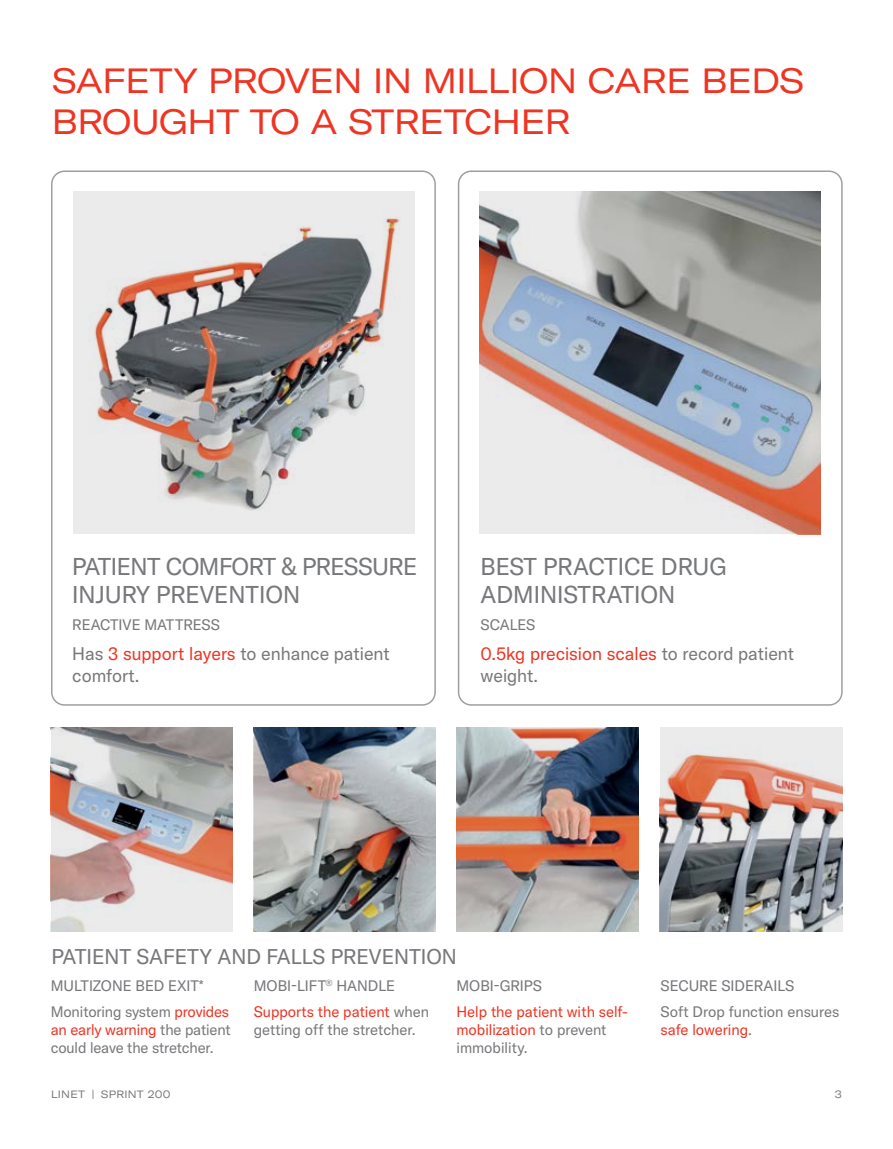
<style>
.page{position:relative;width:893px;height:1149px;background:#fff}
.page>*{position:absolute;margin:0;border:0;box-sizing:border-box;transform-origin:0 0}
.H2_HEAD{font:expanded 34.5px/41.4px "GT America";letter-spacing:-.01em;color:#ee3524}
.B1_list{font:24px/28.8px "GT America";letter-spacing:-.02em;color:#77787b}
.B1_list-2{font:24px/28.8px "GT America";color:#77787b}
.B1_list-3{font:21px "GT America";color:#77787b}
.B1_list-4{font:18px/21.6px "GT America";color:#77787b}
.B1_list-5{font:15px/18px "GT America";color:#77787b}
.B1_list-6{font:15px/18px "GT America";color:#ee3524}
.t1{font:expanded 10.5px "GT America";letter-spacing:.025em;color:#77787b}
.s1{color:#ee3524}
.s2{color:#77787b}
</style>
<div class="page">
<div style="left:51px;top:170px;width:385px;height:535px;border:2px solid #9d9fa2;border-radius:13px"></div>
<div style="left:458px;top:170px;width:385px;height:535px;border:2px solid #9d9fa2;border-radius:13px"></div>
<img style="left:480px;top:191px;width:341px;height:343px">
<img style="left:73px;top:191px;width:342px;height:343px">
<img style="left:660px;top:727px;width:182px;height:204px">
<img style="left:456px;top:727px;width:183px;height:204px">
<img style="left:51px;top:727px;width:182px;height:204px">
<img style="left:254px;top:727px;width:182px;height:204px">
<p class="H2_HEAD" style="left:52px;top:60px;width:754px">SAFETY PROVEN IN MILLION CARE BEDS<br>BROUGHT TO A STRETCHER</p>
<p class="B1_list" style="left:72px;top:551px;width:347px">PATIENT COMFORT &amp; PRESSURE<br>INJURY PREVENTION</p>
<p class="B1_list-5" style="left:72px;top:615px;width:149px">REACTIVE MATTRESS</p>
<p class="B1_list-4" style="left:72px;top:642px;width:319px">Has <span class="s1">3 support layers</span> to enhance patient comfort.</p>
<p class="B1_list-2" style="left:481px;top:551px;width:247px">BEST PRACTICE DRUG<br>ADMINISTRATION</p>
<p class="B1_list-5" style="left:481px;top:615px;width:56px">SCALES</p>
<p class="B1_list-4" style="left:481px;top:642px;width:315px"><span class="s1">0.5kg precision scales</span> to record patient weight.</p>
<p class="B1_list-3" style="left:51px;top:944px;width:407px">PATIENT SAFETY AND FALLS PREVENTION</p>
<p class="B1_list-5" style="left:51px;top:975px;width:155px">MULTIZONE BED EXIT*</p>
<p class="B1_list-5" style="left:51px;top:1002px;width:181px;text-align:justify">Monitoring system <span class="s1">provides an early warning</span> the patient could leave the stretcher.</p>
<p class="B1_list-5" style="left:254px;top:975px;width:143px">MOBI-LIFT<sup>®</sup> HANDLE</p>
<p class="B1_list-5" style="left:254px;top:1002px;width:177px"><span class="s1">Supports the patient</span> when getting off the stretcher.</p>
<p class="B1_list-5" style="left:456px;top:975px;width:87px">MOBI-GRIPS</p>
<p class="B1_list-6" style="left:456px;top:1002px;width:173px">Help the patient with self&shy;mobilization <span class="s2">to prevent immobility.</span></p>
<p class="B1_list-5" style="left:661px;top:975px;width:135px">SECURE SIDERAILS</p>
<p class="B1_list-5" style="left:661px;top:1002px;width:180px">Soft Drop function ensures <span class="s1">safe lowering</span>.</p>
<p class="t1" style="left:51px;top:1087px;width:121px">LINET | SPRINT 200</p>
<p class="t1" style="left:835px;top:1087px;width:9px">3</p>
</div>
